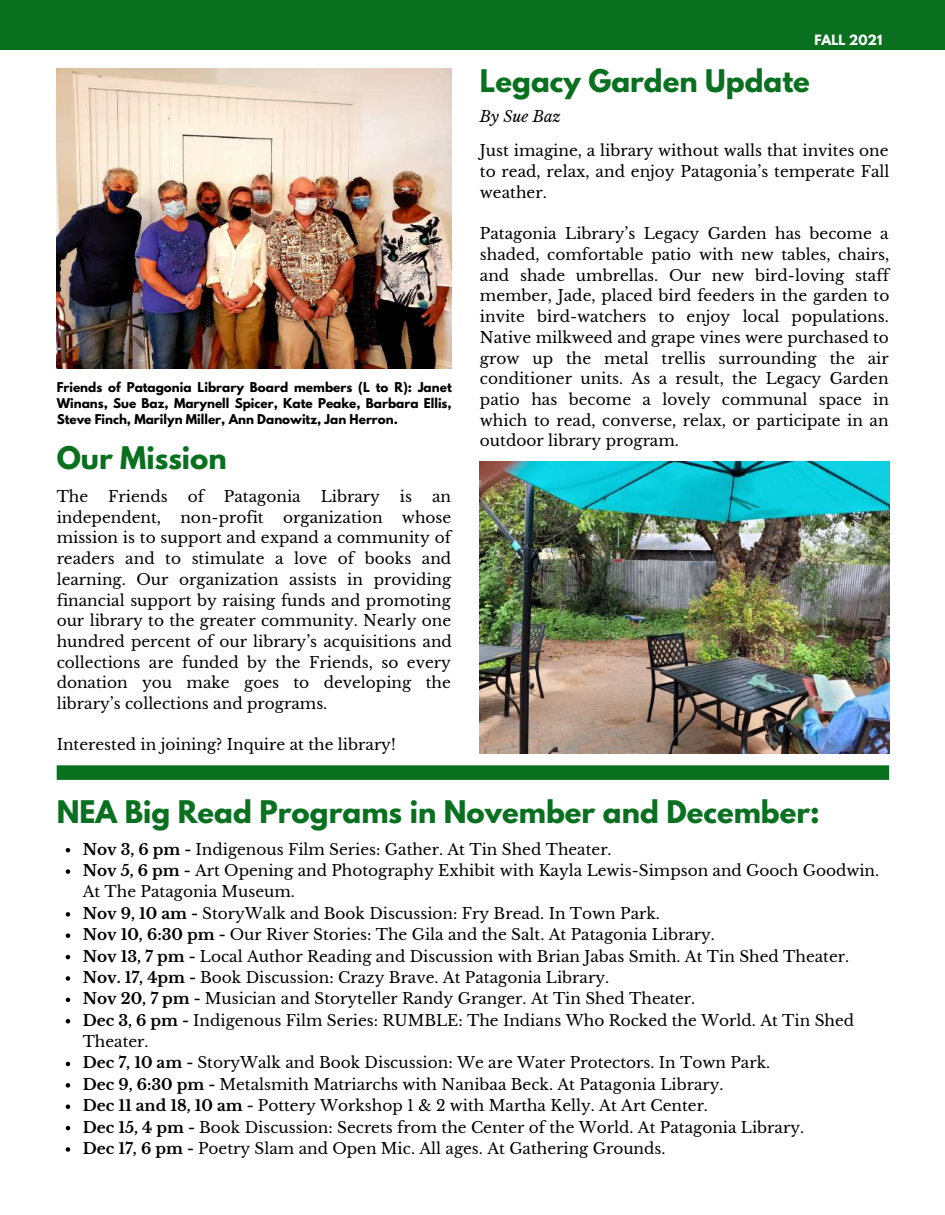
<style>
.page{position:relative;width:945px;height:1215px;background:#fff}
.page>*{position:absolute;margin:0;border:0;box-sizing:border-box;transform-origin:0 0}
.t1{font:700 27.6px "League Spartan";color:#097020}
.t2{font:15.3px/20.7px "Libre Baskerville";color:#000;text-align:justify}
.t3{font:italic 15.3px "Libre Baskerville";color:#000}
.t4{font:700 12.6px "League Spartan";color:#fff}
.t5{font:700 12px/16px "League Spartan";color:#000;text-align:justify}
.s1{font-weight:700}
</style>
<div class="page">
<div style="left:0;top:0;width:945px;height:49px;background:#097020"></div>
<svg style="left:57px;top:765px;width:832px;height:15px"></svg>
<img style="left:480px;top:462px;width:409px;height:291px">
<img style="left:57px;top:68px;width:395px;height:301px">
<svg style="left:66px;top:848px;width:4px;height:4px"></svg>
<svg style="left:66px;top:869px;width:4px;height:5px"></svg>
<svg style="left:66px;top:912px;width:4px;height:5px"></svg>
<svg style="left:66px;top:933px;width:4px;height:5px"></svg>
<svg style="left:66px;top:955px;width:4px;height:4px"></svg>
<svg style="left:66px;top:976px;width:4px;height:5px"></svg>
<svg style="left:66px;top:998px;width:4px;height:4px"></svg>
<svg style="left:66px;top:1019px;width:4px;height:4px"></svg>
<svg style="left:66px;top:1062px;width:4px;height:4px"></svg>
<svg style="left:66px;top:1083px;width:4px;height:5px"></svg>
<svg style="left:66px;top:1104px;width:4px;height:5px"></svg>
<svg style="left:66px;top:1126px;width:4px;height:4px"></svg>
<svg style="left:66px;top:1147px;width:4px;height:5px"></svg>
<p class="t4" style="left:814px;top:34px;width:69px">FALL 2021</p>
<h1 class="t1" style="left:480px;top:67px;width:332px">Legacy Garden Update</h1>
<p class="t5" style="left:57px;top:380px;width:397px">Friends of Patagonia Library Board members (L to R): Janet Winans, Sue Baz, Marynell Spicer, Kate Peake, Barbara Ellis, Steve Finch, Marilyn Miller, Ann Danowitz, Jan Herron.</p>
<h1 class="t1" style="left:57px;top:444px;width:172px">Our Mission</h1>
<p class="t2" style="left:57px;top:486px;width:33px">The</p>
<p class="t2" style="left:108px;top:486px;width:61px">Friends</p>
<p class="t2" style="left:188px;top:486px;width:18px">of</p>
<p class="t2" style="left:224px;top:486px;width:78px">Patagonia</p>
<p class="t2" style="left:321px;top:486px;width:61px">Library</p>
<p class="t2" style="left:400px;top:486px;width:14px">is</p>
<p class="t2" style="left:432px;top:486px;width:21px">an</p>
<p class="t2" style="left:57px;top:507px;width:106px">independent,</p>
<p class="t2" style="left:180px;top:507px;width:85px">non-profit</p>
<p class="t2" style="left:283px;top:507px;width:101px">organization</p>
<p class="t2" style="left:57px;top:507px;width:397px;text-indent:345px">whose mission is to support and expand a community of readers and to stimulate a love of books and learning. Our organization assists in providing financial support by raising funds and promoting our library to the greater community. Nearly one hundred percent of our library’s acquisitions and collections are funded by the Friends, so every donation you make goes to developing the library’s collections and programs.</p>
<p class="t2" style="left:57px;top:735px;width:341px">Interested in joining? Inquire at the library!</p>
<p class="t3" style="left:480px;top:107px;width:82px">By Sue Baz</p>
<p class="t2" style="left:480px;top:141px;width:411px">Just imagine, a library without walls that invites one to read, relax, and enjoy Patagonia’s temperate Fall weather.</p>
<p class="t2" style="left:480px;top:224px;width:411px">Patagonia Library’s Legacy Garden has become a shaded, comfortable patio with new tables, chairs, and shade umbrellas. Our new bird-loving staff member, Jade, placed bird feeders in the garden to invite bird-watchers to enjoy local populations.<br>Native milkweed and grape vines were purchased to grow up the metal trellis surrounding the air conditioner units. As a result, the Legacy Garden patio has become a lovely communal space in which to read, converse, relax, or participate in an outdoor library program.</p>
<h1 class="t1" style="left:57px;top:798px;width:765px">NEA Big Read Programs in November and December:</h1>
<p class="t2" style="left:83px;top:839px;width:798px;line-height:21.3px;text-align:left"><span class="s1">Nov 3, 6 pm -</span> Indigenous Film Series: Gather. At Tin Shed Theater.<br><span class="s1">Nov 5, 6 pm -</span> Art Opening and Photography Exhibit with Kayla Lewis-Simpson and Gooch Goodwin.<br>At The Patagonia Museum.<br><span class="s1">Nov 9, 10 am -</span> StoryWalk and Book Discussion: Fry Bread. In Town Park.<br><span class="s1">Nov 10, 6:30 pm -</span> Our River Stories: The Gila and the Salt. At Patagonia Library.<br><span class="s1">Nov 13, 7 pm -</span> Local Author Reading and Discussion with Brian Jabas Smith. At Tin Shed Theater.<br><span class="s1">Nov. 17, 4pm -</span> Book Discussion: Crazy Brave. At Patagonia Library.<br><span class="s1">Nov 20, 7 pm -</span> Musician and Storyteller Randy Granger. At Tin Shed Theater.<br><span class="s1">Dec 3, 6 pm -</span> Indigenous Film Series: RUMBLE: The Indians Who Rocked the World. At Tin Shed Theater.<br><span class="s1">Dec 7, 10 am -</span> StoryWalk and Book Discussion: We are Water Protectors. In Town Park.<br><span class="s1">Dec 9, 6:30 pm -</span> Metalsmith Matriarchs with Nanibaa Beck. At Patagonia Library.<br><span class="s1">Dec 11 and 18, 10 am -</span> Pottery Workshop 1 &amp; 2 with Martha Kelly. At Art Center.<br><span class="s1">Dec 15, 4 pm -</span> Book Discussion: Secrets from the Center of the World. At Patagonia Library.<br><span class="s1">Dec 17, 6 pm -</span> Poetry Slam and Open Mic. All ages. At Gathering Grounds.</p>
</div>
